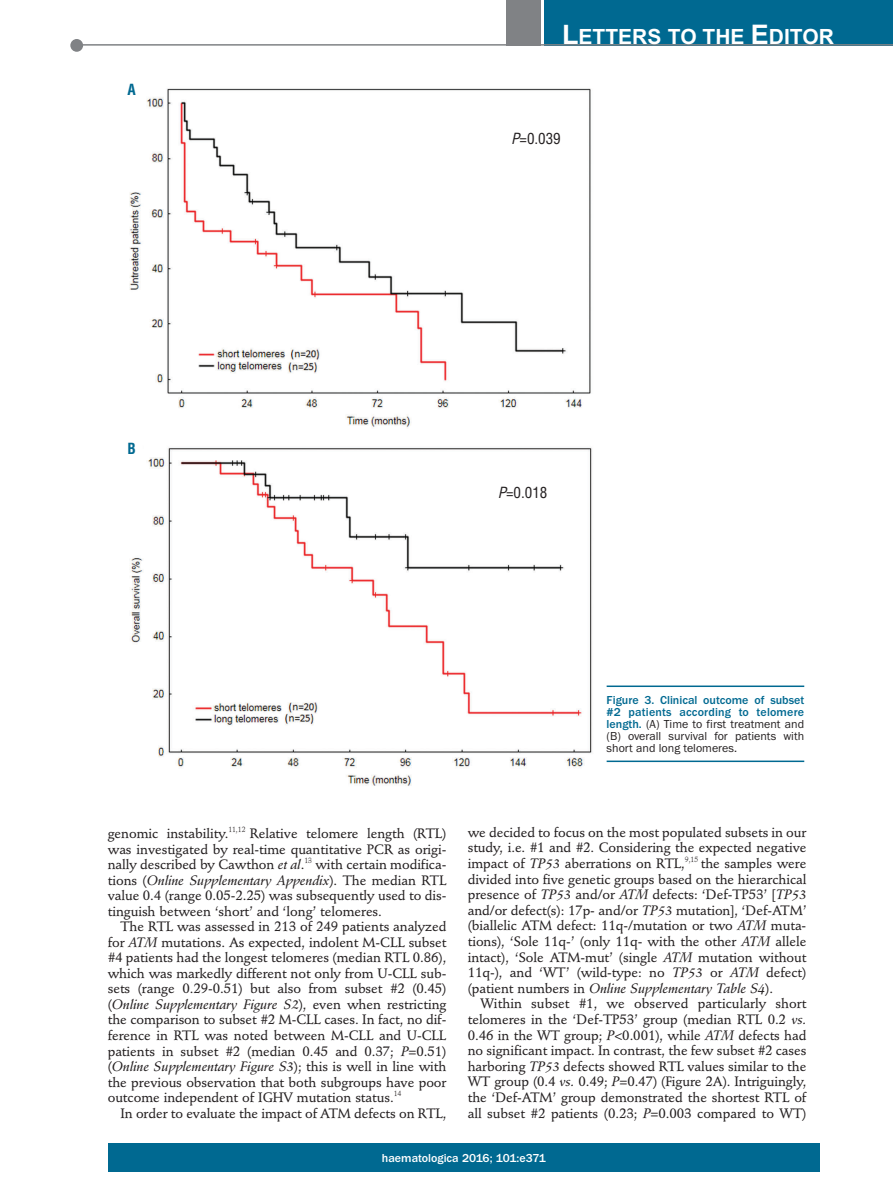
<style>
.page{position:relative;width:893px;height:1191px;background:#fff}
.page>*{position:absolute;margin:0;border:0;box-sizing:border-box;transform-origin:0 0}
.t1{font:700 21px "Arial";color:#fff}
.t2{font:condensed 15px "Helvetica";color:#231f20}
.t3{font:700 condensed 15px "Helvetica";color:#006991}
.t4{font:500 13.5px/15.6px "Stempel Schneidler";letter-spacing:-.005em;color:#231f20;text-align:justify}
.t5{font:italic 13.5px "Stempel Schneidler Med";letter-spacing:-.005em;color:#231f20}
.t6{font:12px/12px "Franklin Gothic";color:#231f20;text-align:justify}
.t7{font:500 12px "Franklin Gothic";color:#fff}
.s1{font-size:27px}
.s2{font-style:italic}
.s3{font-weight:500;color:#006991}
.s4{font-family:"Stempel Schneidler Med";font-weight:400;font-style:italic}
.s5{font-family:"Stempel Schneidler";font-weight:500;font-style:normal}
</style>
<div class="page">
<div style="left:107px;top:1143px;width:713px;height:28px;background:#006991"></div>
<div style="left:544px;top:0;width:349px;height:45px;background:#006991"></div>
<div style="left:506px;top:0;width:34px;height:45px;background:#808285"></div>
<div style="left:70px;top:39px;width:13px;height:13px;background:#808285;border-radius:50%"></div>
<hr style="left:78px;top:44px;width:815px;height:2px;background:#808285">
<img style="left:129px;top:88px;width:491px;height:698px">
<hr style="left:607px;top:685px;width:197px;height:2px;background:#006991">
<hr style="left:607px;top:760px;width:197px;height:2px;background:#006991">
<p class="t3" style="left:127px;top:81px;width:10px">A</p>
<p class="t3" style="left:127px;top:440px;width:10px">B</p>
<h1 class="t1" style="left:562px;top:25px;width:273px"><span class="s1">L</span>ETTERS TO THE <span class="s1">E</span>DITOR</h1>
<p class="t2" style="left:511px;top:130px;width:51px"><span class="s2">P</span>=0.039</p>
<p class="t2" style="left:498px;top:484px;width:51px"><span class="s2">P</span>=0.018</p>
<p class="t6" style="left:607px;top:694px;width:199px"><span class="s3">Figure 3. Clinical outcome of subset #2 patients according to telomere length.</span> (A) Time to first treatment and (B) overall survival for patients with short and long telomeres.</p>
<p class="t4" style="left:468px;top:825px;width:340px">we decided to focus on the most populated subsets in our study, i.e. #1 and #2. Considering the expected negative impact of <span class="s4">TP53</span> aberrations on RTL,<sup>9,15</sup> the samples were divided into five genetic groups based on the hierarchical presence of <span class="s4">TP53</span> and/or <span class="s4">ATM</span> defects: ‘Def-TP53’ [<span class="s4">TP53 </span>and/or defect(s): 17p- and/or <span class="s4">TP53</span> mutation], ‘Def-ATM’ (biallelic ATM defect: 11q-/mutation or two <span class="s4">ATM</span> muta&shy;tions), ‘Sole 11q-’ (only 11q- with the other <span class="s4">ATM</span> allele intact), ‘Sole ATM-mut’ (single <span class="s4">ATM</span> mutation without 11q-), and ‘WT’ (wild-type: no <span class="s4">TP53</span> or <span class="s4">ATM</span> defect)</p>
<p class="t5" style="left:468px;top:982px;width:307px"><span class="s5">(patient numbers in</span> Online Supplementary Table S4<span class="s5">).</span></p>
<p class="t4" style="left:468px;top:997px;width:340px;text-indent:13px">Within subset #1, we observed particularly short telomeres in the ‘Def-TP53’ group (median RTL 0.2 <span class="s4">vs.<br></span>0.46 in the WT group; <span class="s4">P</span>&lt;0.001), while <span class="s4">ATM</span> defects had no significant impact. In contrast, the few subset #2 cases harboring <span class="s4">TP53</span> defects showed RTL values similar to the WT group (0.4 <span class="s4">vs.</span> 0.49; <span class="s4">P</span>=0.47) (Figure 2A). Intriguingly, the ‘Def-ATM’ group demonstrated the shortest RTL of all subset #2 patients (0.23; <span class="s4">P</span>=0.003 compared to WT)</p>
<p class="t7" style="left:382px;top:1150px;width:165px">haematologica 2016; 101:e371</p>
<p class="t4" style="left:108px;top:827px;width:340px">genomic instability.<sup>11,12</sup> Relative telomere length (RTL) was investigated by real-time quantitative PCR as origi&shy;nally described by Cawthon <span class="s4">et al</span>.<sup>13</sup> with certain modifica-</p>
<p class="t5" style="left:108px;top:874px;width:340px"><span class="s5">tions (</span>Online Supplementary Appendix<span class="s5">). The median RTL</span></p>
<p class="t4" style="left:108px;top:889px;width:340px">value 0.4 (range 0.05-2.25) was subsequently used to dis&shy;tinguish between ‘short’ and ‘long’ telomeres.</p>
<p class="t4" style="left:108px;top:920px;width:340px;text-indent:13px">The RTL was assessed in 213 of 249 patients analyzed for <span class="s4">ATM</span> mutations. As expected, indolent M-CLL subset #4 patients had the longest telomeres (median RTL 0.86), which was markedly different not only from U-CLL sub&shy;sets (range 0.29-0.51) but also from subset #2 (0.45)</p>
<p class="t5" style="left:108px;top:998px;width:340px"><span class="s5">(</span>Online Supplementary Figure S2<span class="s5">), even when restricting</span></p>
<p class="t4" style="left:108px;top:1013px;width:340px">the comparison to subset #2 M-CLL cases. In fact, no dif&shy;ference in RTL was noted between M-CLL and U-CLL patients in subset #2 (median 0.45 and 0.37; <span class="s4">P</span>=0.51)</p>
<p class="t5" style="left:108px;top:1060px;width:340px"><span class="s5">(</span>Online Supplementary Figure S3<span class="s5">); this is well in line with</span></p>
<p class="t4" style="left:108px;top:1075px;width:340px">the previous observation that both subgroups have poor outcome independent of IGHV mutation status.<sup>14</sup></p>
<p class="t4" style="left:121px;top:1106px;width:327px">In order to evaluate the impact of ATM defects on RTL,</p>
</div>
